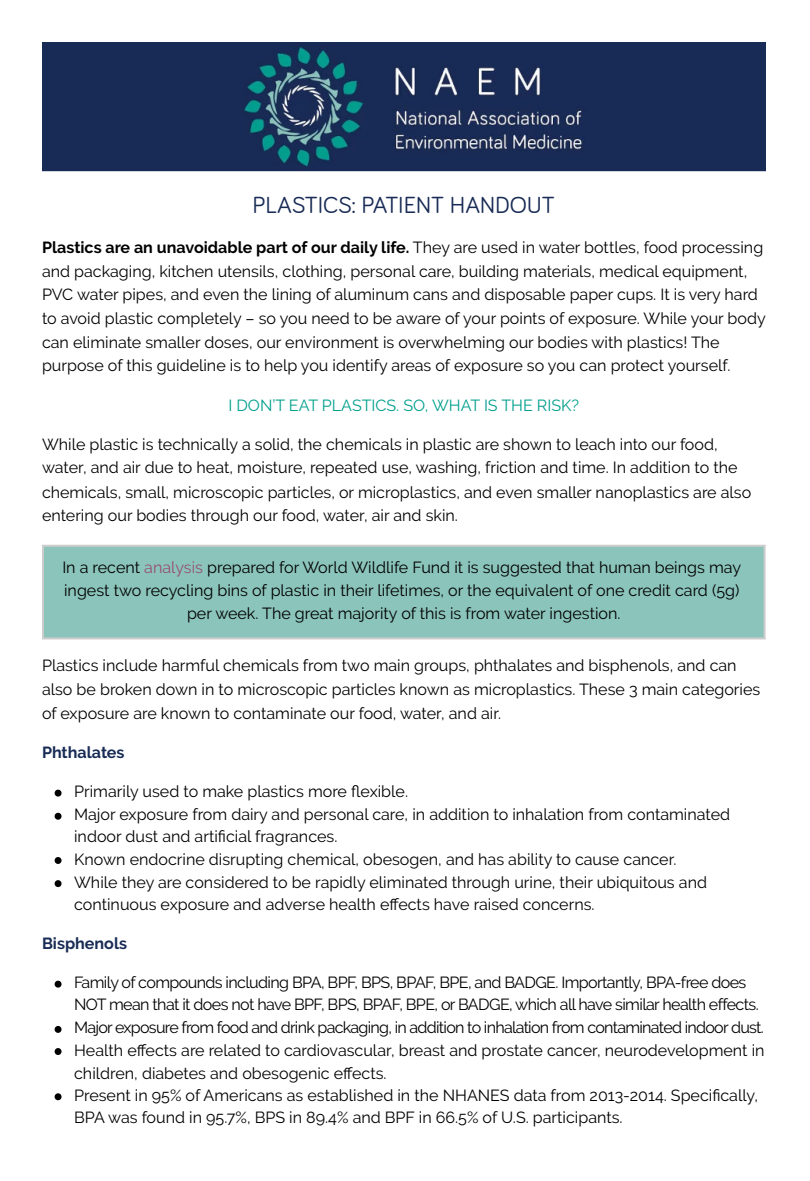
<style>
.page{position:relative;width:810px;height:1181px;background:#fff}
.page>*{position:absolute;margin:0;border:0;box-sizing:border-box;transform-origin:0 0}
.t1{font:24.15px "Bariol";color:#192c55}
.t2{font:16.05px/23.5px "Raleway";color:#000}
.t3{font:16.05px/22px "Raleway";letter-spacing:-.04em;color:#000}
.t4{font:16.05px "Raleway";letter-spacing:-.045em;color:#000}
.t5{font:16.05px "Raleway";color:#009f8d}
.t6{font:700 16.05px "Raleway";color:#192c55}
.s1{font-weight:700}
.s2{color:#954f72}
</style>
<div class="page">
<img style="left:42px;top:42px;width:724px;height:130px">
<div style="left:43px;top:545px;width:722px;height:93px;background:#8bc4bb"></div>
<hr style="left:42px;top:547px;width:2px;height:90px;background:#ccc">
<hr style="left:764px;top:547px;width:2px;height:90px;background:#ccc">
<hr style="left:42px;top:545px;width:724px;height:2px;background:#ccc">
<hr style="left:42px;top:637px;width:724px;height:2px;background:#ccc">
<svg style="left:55px;top:789px;width:7px;height:7px"></svg>
<svg style="left:55px;top:812px;width:7px;height:7px"></svg>
<svg style="left:55px;top:857px;width:7px;height:7px"></svg>
<svg style="left:55px;top:880px;width:7px;height:7px"></svg>
<svg style="left:55px;top:980px;width:7px;height:7px"></svg>
<svg style="left:55px;top:1026px;width:7px;height:6px"></svg>
<svg style="left:55px;top:1048px;width:7px;height:6px"></svg>
<svg style="left:55px;top:1093px;width:7px;height:7px"></svg>
<h1 class="t1" style="left:253px;top:188px;width:304px">PLASTICS: PATIENT HANDOUT</h1>
<h2 class="t2" style="left:42px;top:236px;width:725px"><span class="s1">Plastics are an unavoidable part of our daily life.</span> They are used in water bottles, food processing and packaging, kitchen utensils, clothing, personal care, building materials, medical equipment, PVC water pipes, and even the lining of aluminum cans and disposable paper cups. It is very hard to avoid plastic completely – so you need to be aware of your points of exposure. While your body can eliminate smaller doses, our environment is overwhelming our bodies with plastics! The purpose of this guideline is to help you identify areas of exposure so you can protect yourself.</h2>
<p class="t5" style="left:228px;top:396px;width:352px">I DON’T EAT PLASTICS. SO, WHAT IS THE RISK?</p>
<p class="t2" style="left:42px;top:433px;width:711px">While plastic is technically a solid, the chemicals in plastic are shown to leach into our food, water, and air due to heat, moisture, repeated use, washing, friction and time. In addition to the chemicals, small, microscopic particles, or microplastics, and even smaller nanoplastics are also entering our bodies through our food, water, air and skin.</p>
<p class="t2" style="left:62px;top:555px;width:680px;line-height:23.1px;text-align:center">In a recent <span class="s2">analysis</span> prepared for World Wildlife Fund it is suggested that human beings may ingest two recycling bins of plastic in their lifetimes, or the equivalent of one credit card (5g) per week. The great majority of this is from water ingestion.</p>
<p class="t2" style="left:42px;top:654px;width:720px">Plastics include harmful chemicals from two main groups, phthalates and bisphenols, and can also be broken down in to microscopic particles known as microplastics. These 3 main categories of exposure are known to contaminate our food, water, and air.</p>
<h2 class="t6" style="left:42px;top:742px;width:84px">Phthalates</h2>
<p class="t2" style="left:74px;top:779px;width:335px">Primarily used to make plastics more flexible.</p>
<p class="t2" style="left:74px;top:803px;width:657px;line-height:22px">Major exposure from dairy and personal care, in addition to inhalation from contaminated indoor dust and artificial fragrances.</p>
<p class="t2" style="left:74px;top:847px;width:604px">Known endocrine disrupting chemical, obesogen, and has ability to cause cancer.</p>
<p class="t2" style="left:74px;top:871px;width:634px;line-height:22px">While they are considered to be rapidly eliminated through urine, their ubiquitous and continuous exposure and adverse health effects have raised concerns.</p>
<h2 class="t6" style="left:42px;top:933px;width:87px">Bisphenols</h2>
<p class="t3" style="left:74px;top:971px;width:686px">Family of compounds including BPA, BPF, BPS, BPAF, BPE, and BADGE. Importantly, BPA-free does<br>NOT mean that it does not have BPF, BPS, BPAF, BPE, or BADGE, which all have similar health effects.</p>
<p class="t4" style="left:74px;top:1018px;width:691px">Major exposure from food and drink packaging, in addition to inhalation from contaminated indoor dust.</p>
<p class="t2" style="left:74px;top:1038px;width:692px;line-height:23.1px">Health effects are related to cardiovascular, breast and prostate cancer, neurodevelopment in children, diabetes and obesogenic effects.</p>
<p class="t2" style="left:74px;top:1084px;width:686px;line-height:22px">Present in 95% of Americans as established in the NHANES data from 2013-2014. Specifically,<br>BPA was found in 95.7%, BPS in 89.4% and BPF in 66.5% of U.S. participants.</p>
</div>
